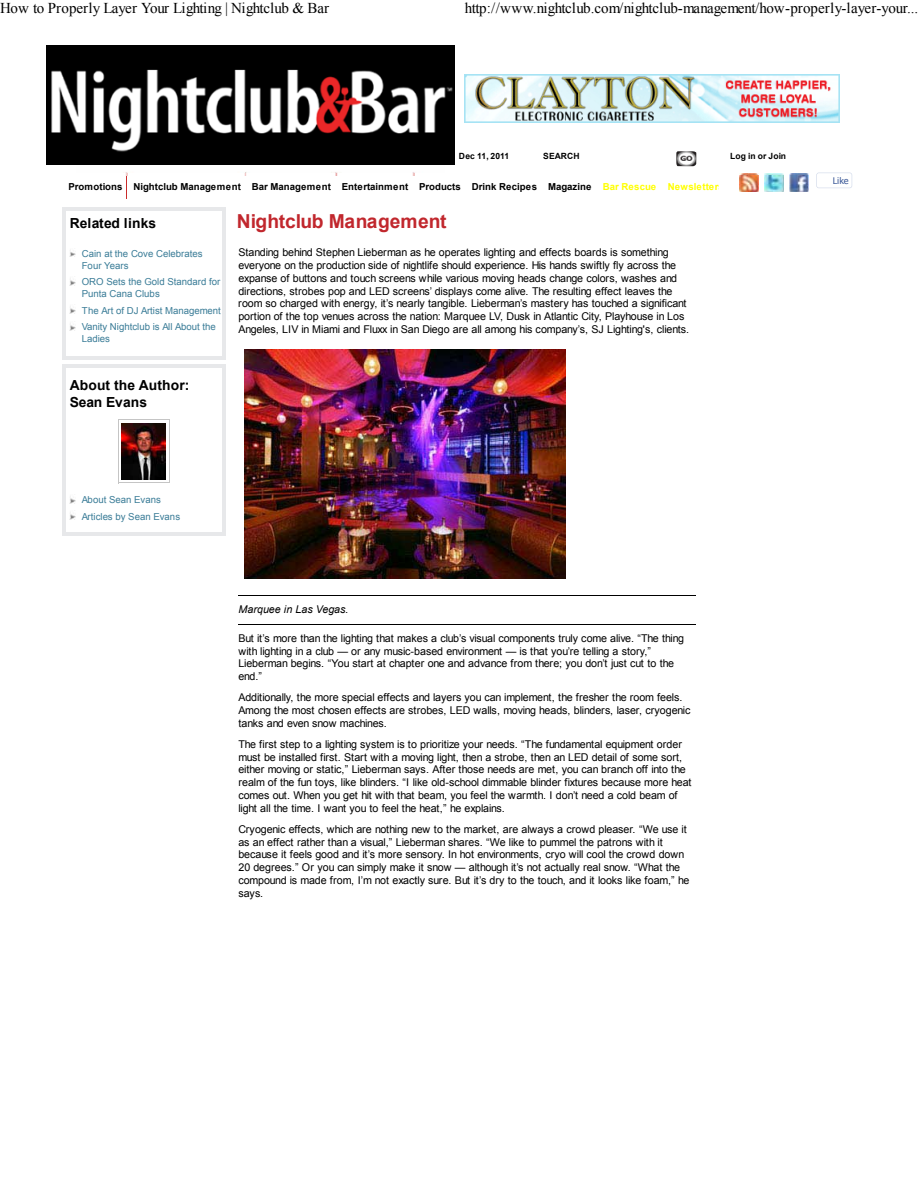
<style>
.page{position:relative;width:918px;height:1188px;background:#fff}
.page>*{position:absolute;margin:0;border:0;box-sizing:border-box;transform-origin:0 0}
.t1{font:700 19.2px "Arial";color:#c1272d}
.t2{font:15px "Times New Roman";letter-spacing:-.005em;color:#000}
.t3{font:700 13.8px/16.5px "Arial";letter-spacing:.005em;color:#000}
.t4{font:10.65px/12.9px "Arial";letter-spacing:-.01em;color:#000}
.t5{font:italic 10.65px "Arial";color:#000}
.t6{font:9.6px/11.9px "Arial";color:#3a7c97}
.t7{font:700 9.6px "Arial";letter-spacing:.005em;color:#000}
.t8{font:9.15px "Tahoma";color:#3b5998}
.t9{font:700 8.55px "Arial";letter-spacing:.01em;color:#000}
.s1{color:#ff0}
</style>
<div class="page">
<hr style="left:62px;top:207px;width:160px;height:4px;background:#e7e8ea">
<hr style="left:222px;top:207px;width:4px;height:149px;background:#e7e8ea">
<hr style="left:66px;top:356px;width:160px;height:4px;background:#e7e8ea">
<hr style="left:62px;top:211px;width:4px;height:149px;background:#e7e8ea">
<hr style="left:62px;top:364px;width:160px;height:4px;background:#e7e8ea">
<hr style="left:222px;top:364px;width:4px;height:168px;background:#e7e8ea">
<hr style="left:66px;top:532px;width:160px;height:4px;background:#e7e8ea">
<hr style="left:62px;top:368px;width:4px;height:168px;background:#e7e8ea">
<hr style="left:118px;top:420px;width:51px;height:1px;background:#c5c5c5">
<hr style="left:169px;top:420px;width:1px;height:63px;background:#c5c5c5">
<hr style="left:119px;top:483px;width:51px;height:1px;background:#c5c5c5">
<hr style="left:118px;top:420px;width:1px;height:63px;background:#c5c5c5">
<svg style="left:69px;top:250px;width:6px;height:7px"></svg>
<svg style="left:70px;top:278px;width:5px;height:7px"></svg>
<svg style="left:69px;top:306px;width:6px;height:8px"></svg>
<svg style="left:70px;top:323px;width:5px;height:7px"></svg>
<img style="left:122px;top:423px;width:44px;height:56px">
<svg style="left:70px;top:496px;width:5px;height:7px"></svg>
<svg style="left:69px;top:512px;width:6px;height:8px"></svg>
<img style="left:465px;top:74px;width:375px;height:48px">
<svg style="left:126px;top:176px;width:1px;height:23px"></svg>
<img style="left:676px;top:151px;width:20px;height:15px">
<svg style="left:816px;top:173px;width:36px;height:15px"></svg>
<div style="left:819px;top:175px;width:29px;height:11px;background:#fff"></div>
<img style="left:740px;top:173px;width:18px;height:19px">
<img style="left:765px;top:173px;width:18px;height:19px">
<img style="left:790px;top:173px;width:18px;height:19px">
<img style="left:46px;top:45px;width:408px;height:120px">
<hr style="left:238px;top:595px;width:458px;height:1px;background:#000">
<hr style="left:238px;top:624px;width:458px;height:1px;background:#000">
<img style="left:245px;top:350px;width:321px;height:228px">
<p class="t2" style="left:0;top:-2px;width:331px">How to Properly Layer Your Lighting | Nightclub &amp; Bar</p>
<p class="t2" style="left:465px;top:-2px;width:455px">http://www.nightclub.com/nightclub-management/how-properly-layer-your...</p>
<p class="t9" style="left:543px;top:151px;width:38px">SEARCH</p>
<p class="t9" style="left:459px;top:151px;width:52px">Dec 11, 2011</p>
<p class="t9" style="left:730px;top:151px;width:58px">Log in or Join</p>
<p class="t7" style="left:68px;top:180px;width:657px">Promotions Nightclub Management Bar Management Entertainment Products Drink Recipes Magazine <span class="s1">Bar Rescue Newsletters</span></p>
<p class="t3" style="left:70px;top:215px;width:88px">Related links</p>
<p class="t1" style="left:237px;top:209px;width:211px">Nightclub Management</p>
<p class="t6" style="left:82px;top:248px;width:122px">Cain at the Cove Celebrates<br>Four Years</p>
<p class="t6" style="left:82px;top:276px;width:140px">ORO Sets the Gold Standard for<br>Punta Cana Clubs</p>
<p class="t6" style="left:82px;top:302px;width:141px;line-height:16.5px">The Art of DJ Artist Management<br>Vanity Nightclub is All About the</p>
<p class="t6" style="left:82px;top:333px;width:30px">Ladies</p>
<p class="t3" style="left:70px;top:378px;width:121px">About the Author:<br>Sean Evans</p>
<p class="t4" style="left:238px;top:246px;width:452px">Standing behind Stephen Lieberman as he operates lighting and effects boards is something everyone on the production side of nightlife should experience. His hands swiftly fly across the expanse of buttons and touch screens while various moving heads change colors, washes and directions, strobes pop and LED screens’ displays come alive. The resulting effect leaves the room so charged with energy, it’s nearly tangible. Lieberman’s mastery has touched a significant portion of the top venues across the nation: Marquee LV, Dusk in Atlantic City, Playhouse in Los Angeles, LIV in Miami and Fluxx in San Diego are all among his company’s, SJ Lighting's, clients.</p>
<p class="t6" style="left:82px;top:491px;width:100px;line-height:16.5px">About Sean Evans<br>Articles by Sean Evans</p>
<p class="t5" style="left:238px;top:602px;width:111px">Marquee in Las Vegas.</p>
<p class="t4" style="left:238px;top:632px;width:447px">But it’s more than the lighting that makes a club’s visual components truly come alive. “The thing with lighting in a club — or any music-based environment — is that you’re telling a story,” Lieberman begins. “You start at chapter one and advance from there; you don’t just cut to the end.”</p>
<p class="t4" style="left:238px;top:691px;width:454px">Additionally, the more special effects and layers you can implement, the fresher the room feels.<br>Among the most chosen effects are strobes, LED walls, moving heads, blinders, laser, cryogenic tanks and even snow machines.</p>
<p class="t4" style="left:238px;top:738px;width:455px">The first step to a lighting system is to prioritize your needs. “The fundamental equipment order must be installed first. Start with a moving light, then a strobe, then an LED detail of some sort, either moving or static,” Lieberman says. After those needs are met, you can branch off into the realm of the fun toys, like blinders. “I like old-school dimmable blinder fixtures because more heat comes out. When you get hit with that beam, you feel the warmth. I don’t need a cold beam of light all the time. I want you to feel the heat,” he explains.</p>
<p class="t4" style="left:238px;top:823px;width:453px">Cryogenic effects, which are nothing new to the market, are always a crowd pleaser. “We use it as an effect rather than a visual,” Lieberman shares. “We like to pummel the patrons with it because it feels good and it’s more sensory. In hot environments, cryo will cool the crowd down 20 degrees.” Or you can simply make it snow — although it’s not actually real snow. “What the compound is made from, I’m not exactly sure. But it’s dry to the touch, and it looks like foam,” he says.</p>
<p class="t8" style="left:833px;top:174px;width:17px">Like</p>
</div>
